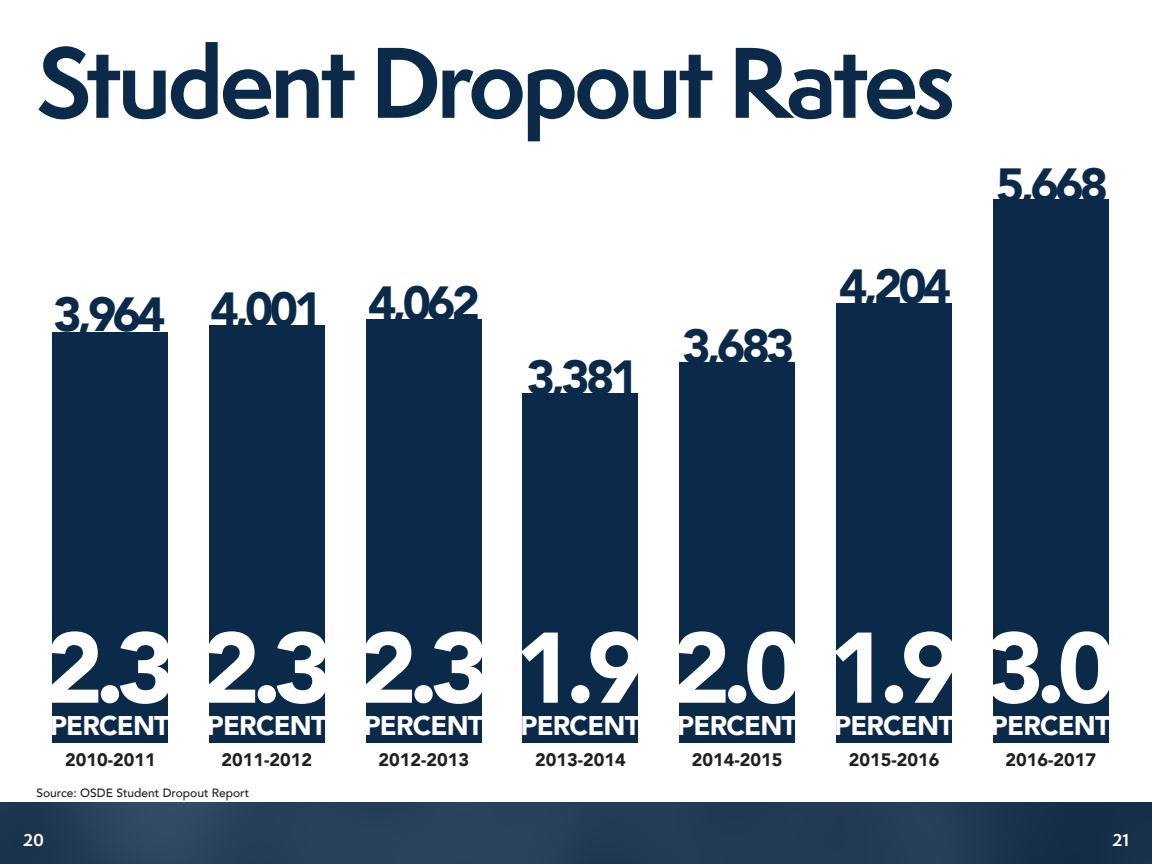
<style>
.page{position:relative;width:1152px;height:864px;background:#fff}
.page>*{position:absolute;margin:0;border:0;box-sizing:border-box;transform-origin:0 0}
.t1{font:900 99px "Avenir";color:#fff}
.t2{font:700 92.4px "Semplicita Pro";letter-spacing:-.04em;color:#0b2a4a}
.t3{font:900 47.8px "Avenir";letter-spacing:-.08em;color:#0b2a4a}
.t4{font:900 27px "Avenir";letter-spacing:-.03em;color:#fff}
.t5{font:900 18px "Avenir";color:#231f20}
.t6{font:700 16px "Semplicita Pro";color:#fff}
.t7{font:500 12px "Avenir";color:#231f20}
</style>
<div class="page">
<svg style="left:0;top:802px;width:1152px;height:62px;background:#233c56"></svg>
<div style="left:53px;top:332px;width:115px;height:411px;background:#0b2a4a"></div>
<div style="left:209px;top:326px;width:116px;height:417px;background:#0b2a4a"></div>
<div style="left:366px;top:319px;width:116px;height:424px;background:#0b2a4a"></div>
<div style="left:523px;top:393px;width:115px;height:350px;background:#0b2a4a"></div>
<div style="left:679px;top:362px;width:116px;height:381px;background:#0b2a4a"></div>
<div style="left:836px;top:303px;width:116px;height:440px;background:#0b2a4a"></div>
<div style="left:993px;top:199px;width:116px;height:544px;background:#0b2a4a"></div>
<p class="t2" style="left:36px;top:14px;width:920px">Student Dropout Rates</p>
<p class="t3" style="left:53px;top:274px;width:113px">3,964</p>
<p class="t3" style="left:211px;top:269px;width:113px">4,001</p>
<p class="t3" style="left:368px;top:262px;width:113px">4,062</p>
<p class="t3" style="left:527px;top:336px;width:113px">3,381</p>
<p class="t3" style="left:682px;top:305px;width:113px">3,683</p>
<p class="t3" style="left:839px;top:245px;width:113px">4,204</p>
<p class="t3" style="left:996px;top:144px;width:113px">5,668</p>
<p class="t1" style="left:45px;top:583px;width:1073px">2.3 2.3 2.3 1.9 2.0 1.9 3.0</p>
<p class="t4" style="left:50px;top:703px;width:121px">PERCENT</p>
<p class="t4" style="left:207px;top:703px;width:121px">PERCENT</p>
<p class="t5" style="left:221px;top:744px;width:92px">2011-2012</p>
<p class="t4" style="left:364px;top:703px;width:121px">PERCENT</p>
<p class="t5" style="left:378px;top:744px;width:92px">2012-2013</p>
<p class="t4" style="left:520px;top:703px;width:121px">PERCENT</p>
<p class="t5" style="left:535px;top:744px;width:92px">2013-2014</p>
<p class="t4" style="left:677px;top:703px;width:121px">PERCENT</p>
<p class="t5" style="left:692px;top:744px;width:92px">2014-2015</p>
<p class="t4" style="left:834px;top:703px;width:121px">PERCENT</p>
<p class="t5" style="left:849px;top:744px;width:92px">2015-2016</p>
<p class="t4" style="left:991px;top:703px;width:121px">PERCENT</p>
<p class="t5" style="left:1005px;top:744px;width:92px">2016-2017</p>
<p class="t5" style="left:65px;top:744px;width:92px">2010-2011</p>
<p class="t7" style="left:36px;top:782px;width:214px">Source: OSDE Student Dropout Report</p>
<p class="t6" style="left:23px;top:828px;width:22px">20</p>
<p class="t6" style="left:1112px;top:828px;width:18px">21</p>
</div>
